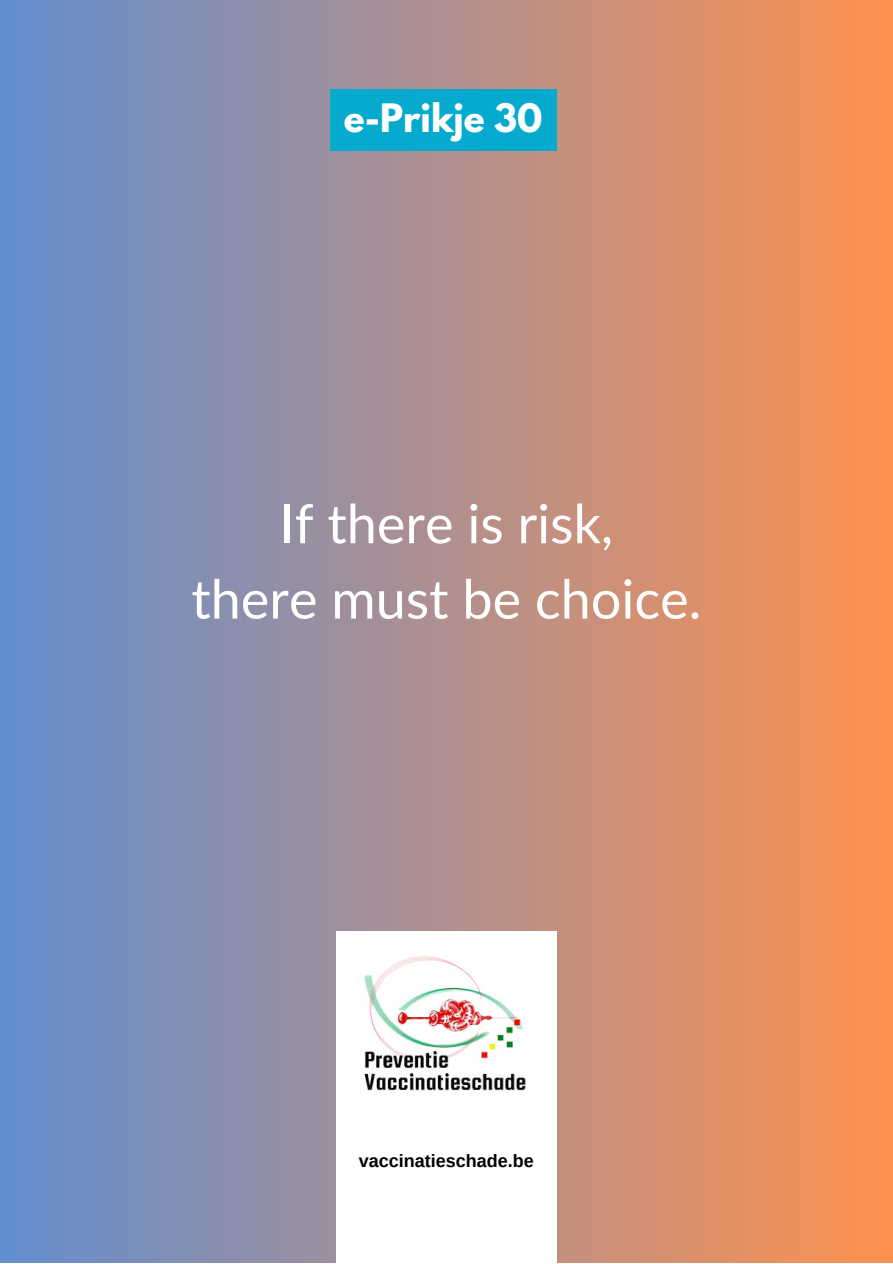
<style>
.page{position:relative;width:893px;height:1264px;background:#fff}
.page>*{position:absolute;margin:0;border:0;box-sizing:border-box;transform-origin:0 0}
.t1{font:54px/75.3px "Lato";color:#fff;text-align:center}
.t2{font:700 34.65px "League Spartan";color:#fff}
.t3{font:700 18px "Arimo";color:#000}
</style>
<div class="page">
<div style="left:0;top:0;width:892px;height:1262px;background:linear-gradient(to right,#628ecf,#fe914e)"></div>
<div style="left:336px;top:930px;width:220px;height:332px;background:#fff"></div>
<img style="left:364px;top:956px;width:162px;height:135px">
<div style="left:330px;top:89px;width:226px;height:62px;background:#06aace"></div>
<p class="t2" style="left:344px;top:101px;width:200px">e-Prikje 30</p>
<p class="t1" style="left:191px;top:484px;width:511px">If there is risk,<br>there must be choice.</p>
<p class="t3" style="left:359px;top:1150px;width:176px">vaccinatieschade.be</p>
</div>
